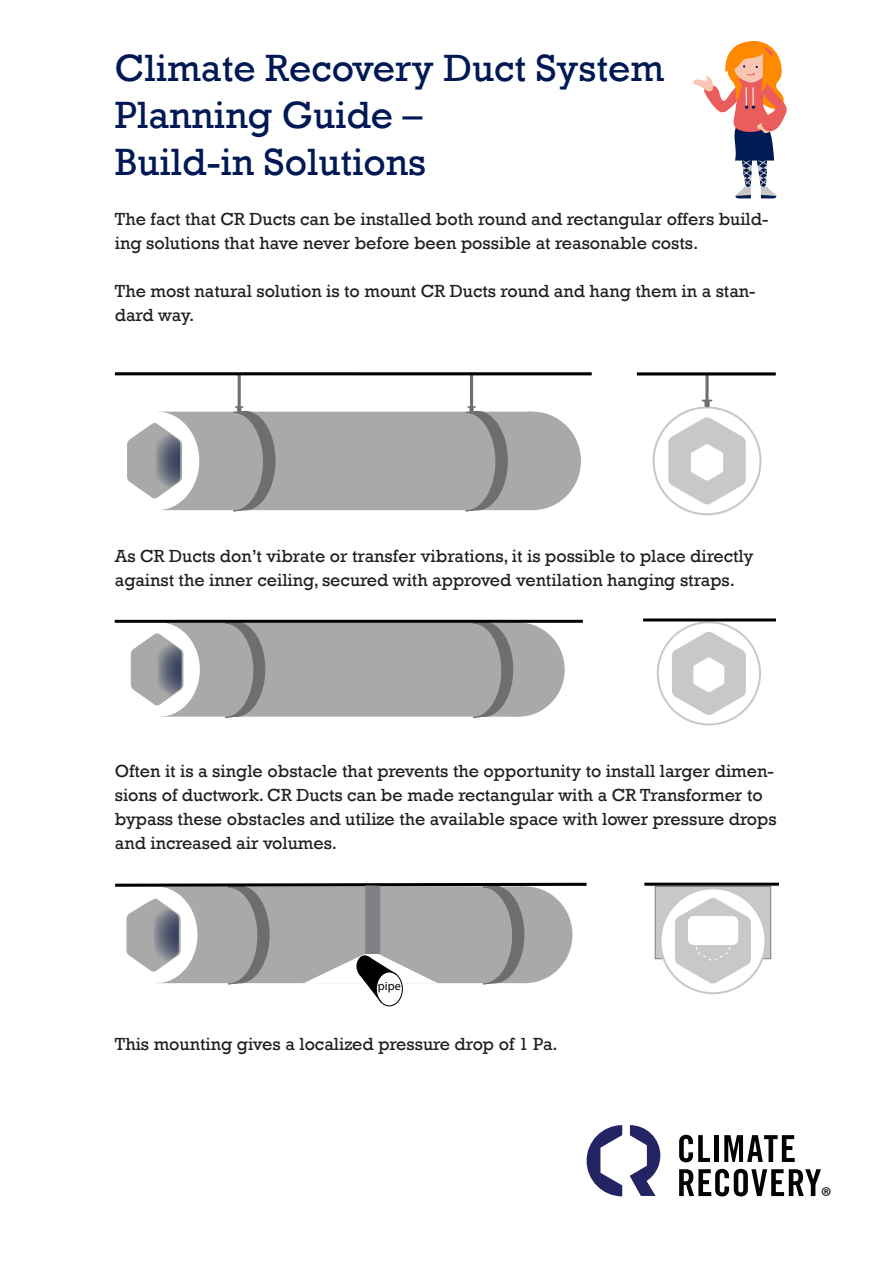
<style>
.page{position:relative;width:893px;height:1263px;background:#fff}
.page>*{position:absolute;margin:0;border:0;box-sizing:border-box;transform-origin:0 0}
.t1{font:39px "Rockwell";color:#001955}
.t2{font:25.95px "Myriad Pro";color:#040503}
.t3{font:18px/24px "Rockwell";color:#231f20}
.t4{font:12.3px "Myriad Pro";color:#000}
</style>
<div class="page">
<svg style="left:693px;top:41px;width:94px;height:157px"></svg>
<svg style="left:679px;top:1135px;width:31px;height:27px"></svg>
<div style="left:714px;top:1135px;width:5px;height:27px;background:#040503"></div>
<svg style="left:724px;top:1135px;width:71px;height:27px"></svg>
<svg style="left:679px;top:1169px;width:142px;height:27px"></svg>
<svg style="left:587px;top:1125px;width:35px;height:71px"></svg>
<svg style="left:630px;top:1125px;width:30px;height:71px"></svg>
<svg style="left:115px;top:882px;width:472px;height:125px"></svg>
<div style="left:655px;top:886px;width:116px;height:73px;background:#c8c8c8"></div>
<div style="left:655px;top:886px;width:116px;height:73px;border:1px solid #808184"></div>
<div style="left:660px;top:888px;width:105px;height:105px;background:#fff;border-radius:50%"></div>
<div style="left:659px;top:887px;width:107px;height:107px;border:2px solid #c8c8c8;border-radius:50%"></div>
<svg style="left:675px;top:898px;width:76px;height:86px"></svg>
<div style="left:687px;top:915px;width:52px;height:30px;background:#fff;border-radius:6px"></div>
<div style="left:687px;top:915px;width:52px;height:31px;border:1px solid #c8c8c8;border-radius:6px"></div>
<hr style="left:644px;top:883px;width:134px;height:3px;background:#000">
<div style="left:371px;top:412px;width:210px;height:98px;background:#a9a9a9;border-radius:49px"></div>
<hr style="left:470px;top:374px;width:3px;height:35px;background:#6d6e70">
<svg style="left:127px;top:406px;width:406px;height:106px"></svg>
<hr style="left:238px;top:374px;width:3px;height:35px;background:#6d6e70">
<hr style="left:115px;top:372px;width:477px;height:3px;background:#000">
<div style="left:653px;top:406px;width:108px;height:109px;border:2px solid #c8c8c8;border-radius:50%"></div>
<svg style="left:668px;top:417px;width:78px;height:88px"></svg>
<svg style="left:705px;top:375px;width:4px;height:25px"></svg>
<svg style="left:702px;top:400px;width:10px;height:8px"></svg>
<hr style="left:637px;top:372px;width:139px;height:3px;background:#000">
<div style="left:364px;top:622px;width:201px;height:95px;background:#a9a9a9;border-radius:47px"></div>
<svg style="left:131px;top:623px;width:388px;height:95px"></svg>
<hr style="left:115px;top:620px;width:468px;height:3px;background:#000">
<div style="left:657px;top:621px;width:104px;height:104px;border:2px solid #c8c8c8;border-radius:50%"></div>
<svg style="left:672px;top:631px;width:74px;height:84px"></svg>
<hr style="left:643px;top:618px;width:133px;height:3px;background:#000">
<p class="t1" style="left:115px;top:45px;width:551px">Climate Recovery Duct System</p>
<p class="t1" style="left:115px;top:92px;width:309px">Planning Guide –</p>
<p class="t1" style="left:115px;top:139px;width:313px">Build-in Solutions</p>
<p class="t3" style="left:115px;top:207px;width:655px">The fact that CR Ducts can be installed both round and rectangular offers build&shy;ing solutions that have never before been possible at reasonable costs.</p>
<p class="t3" style="left:115px;top:279px;width:642px">The most natural solution is to mount CR Ducts round and hang them in a stan&shy;dard way.</p>
<p class="t3" style="left:115px;top:544px;width:640px">As CR Ducts don’t vibrate or transfer vibrations, it is possible to place directly against the inner ceiling, secured with approved ventilation hanging straps.</p>
<p class="t3" style="left:115px;top:759px;width:663px">Often it is a single obstacle that prevents the opportunity to install larger dimen&shy;sions of ductwork. CR Ducts can be made rectangular with a CR Transformer to bypass these obstacles and utilize the available space with lower pressure drops and increased air volumes.</p>
<p class="t4" style="left:378px;top:978px;width:24px">pipe</p>
<p class="t3" style="left:115px;top:1032px;width:444px">This mounting gives a localized pressure drop of 1 Pa.</p>
<p class="t2" style="left:821px;top:1180px;width:12px">®</p>
</div>
